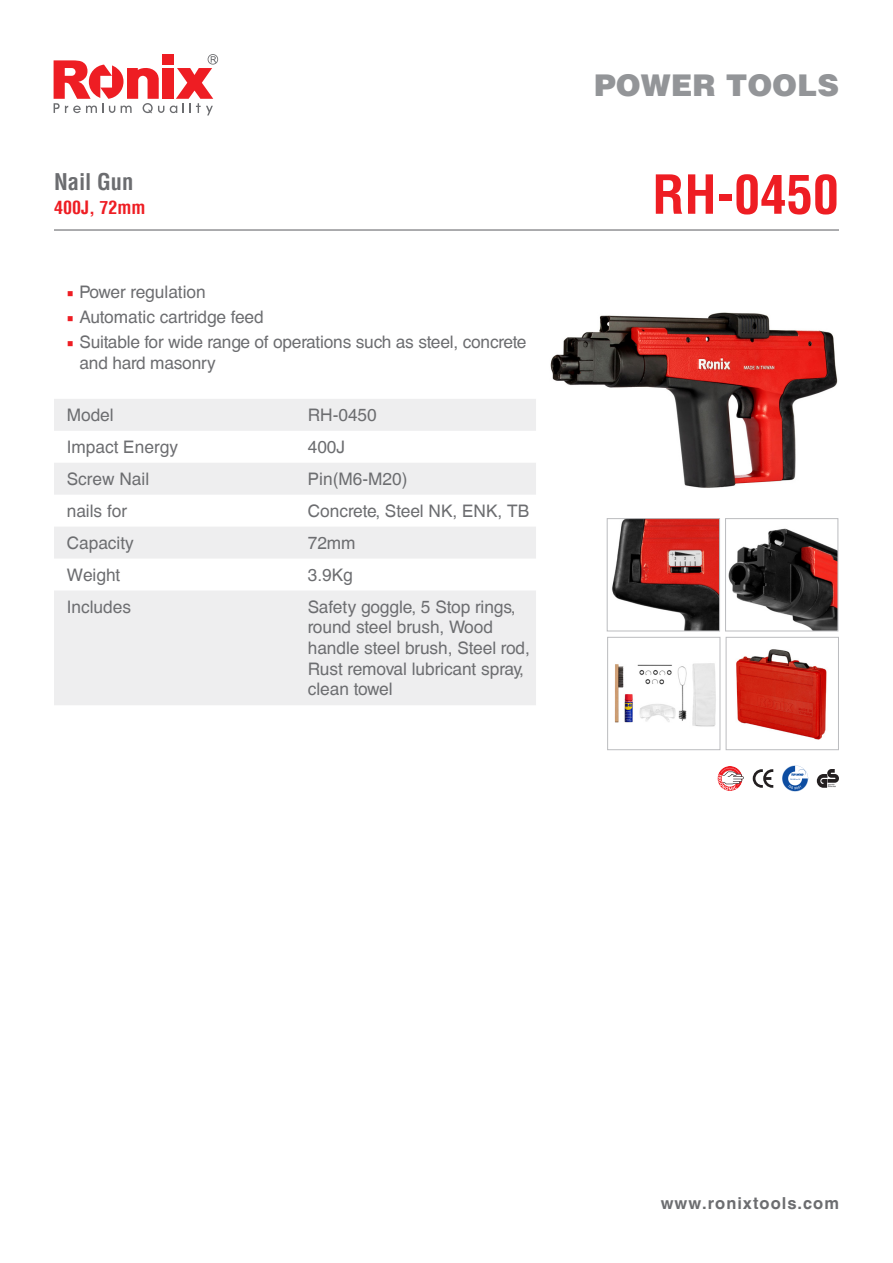
<style>
.page{position:relative;width:893px;height:1263px;background:#fff}
.page>*{position:absolute;margin:0;border:0;box-sizing:border-box;transform-origin:0 0}
.t1{font:700 condensed 52.5px "Helvetica LT";color:#ee1d23}
.t2{font:900 30px "Helvetica LT";color:#939598}
.t3{font:700 condensed 22.5px "Helvetica LT";color:#6c6d70}
.t4{font:700 condensed 18px "Helvetica LT";color:#ee1d23}
.t5{font:17.25px/20.7px "Helvetica CE";color:#6c6d70}
.t6{font:700 16.5px "Helvetica CE";letter-spacing:.06em;color:#6c6d70}
.s1{font-family:"Minion Pro";color:#ee1d23}
</style>
<div class="page">
<svg style="left:170px;top:54px;width:48px;height:61px"></svg>
<div style="left:162px;top:68px;width:11px;height:31px;background:#ee1d23"></div>
<svg style="left:54px;top:60px;width:110px;height:53px"></svg>
<div style="left:162px;top:54px;width:11px;height:11px;background:#ee1d23"></div>
<svg style="left:54px;top:399px;width:482px;height:306px;fill:#eeeeef"></svg>
<hr style="left:54px;top:229px;width:785px;height:2px;background:#6c6d70">
<img style="left:550px;top:312px;width:288px;height:176px">
<svg style="left:782px;top:765px;width:26px;height:26px"></svg>
<svg style="left:717px;top:766px;width:27px;height:25px"></svg>
<svg style="left:753px;top:769px;width:20px;height:19px"></svg>
<svg style="left:817px;top:769px;width:22px;height:19px"></svg>
<img style="left:612px;top:520px;width:106px;height:109px">
<div style="left:607px;top:518px;width:113px;height:113px;border:1px solid #bcbdc0"></div>
<img style="left:614px;top:663px;width:102px;height:64px">
<div style="left:607px;top:637px;width:113px;height:113px;border:1px solid #bcbdc0"></div>
<img style="left:728px;top:528px;width:108px;height:101px">
<div style="left:725px;top:518px;width:113px;height:113px;border:1px solid #bcbdc0"></div>
<img style="left:736px;top:649px;width:91px;height:91px">
<div style="left:726px;top:637px;width:113px;height:113px;border:1px solid #bcbdc0"></div>
<p class="t3" style="left:54px;top:167px;width:81px">Nail Gun</p>
<p class="t4" style="left:54px;top:196px;width:93px">400J, 72mm</p>
<p class="t5" style="left:67px;top:281px;width:140px"><span class="s1">■</span> Power regulation</p>
<p class="t5" style="left:67px;top:307px;width:199px"><span class="s1">■</span> Automatic cartridge feed</p>
<p class="t5" style="left:80px;top:332px;width:448px;text-indent:-13px"><span class="s1">■</span> Suitable for wide range of operations such as steel, concrete and hard masonry</p>
<p class="t5" style="left:67px;top:405px;width:48px">Model</p>
<p class="t5" style="left:308px;top:405px;width:71px">RH-0450</p>
<p class="t5" style="left:67px;top:437px;width:113px">Impact Energy</p>
<p class="t5" style="left:308px;top:437px;width:39px">400J</p>
<p class="t5" style="left:67px;top:469px;width:84px">Screw Nail</p>
<p class="t5" style="left:308px;top:469px;width:101px">Pin(M6-M20)</p>
<p class="t5" style="left:67px;top:501px;width:62px">nails for</p>
<p class="t5" style="left:308px;top:501px;width:223px">Concrete, Steel NK, ENK, TB</p>
<p class="t5" style="left:67px;top:532px;width:69px">Capacity</p>
<p class="t5" style="left:308px;top:532px;width:49px">72mm</p>
<p class="t5" style="left:67px;top:564px;width:55px">Weight</p>
<p class="t5" style="left:308px;top:564px;width:47px">3.9Kg</p>
<p class="t5" style="left:67px;top:596px;width:66px">Includes</p>
<p class="t5" style="left:308px;top:596px;width:224px">Safety goggle, 5 Stop rings, round steel brush, Wood handle steel brush, Steel rod,<br>Rust removal lubricant spray, clean towel</p>
<h2 class="t2" style="left:594px;top:65px;width:246px">POWER TOOLS</h2>
<p class="t1" style="left:652px;top:162px;width:188px">RH-0450</p>
<p class="t6" style="left:661px;top:1193px;width:180px">www.ronixtools.com</p>
</div>
